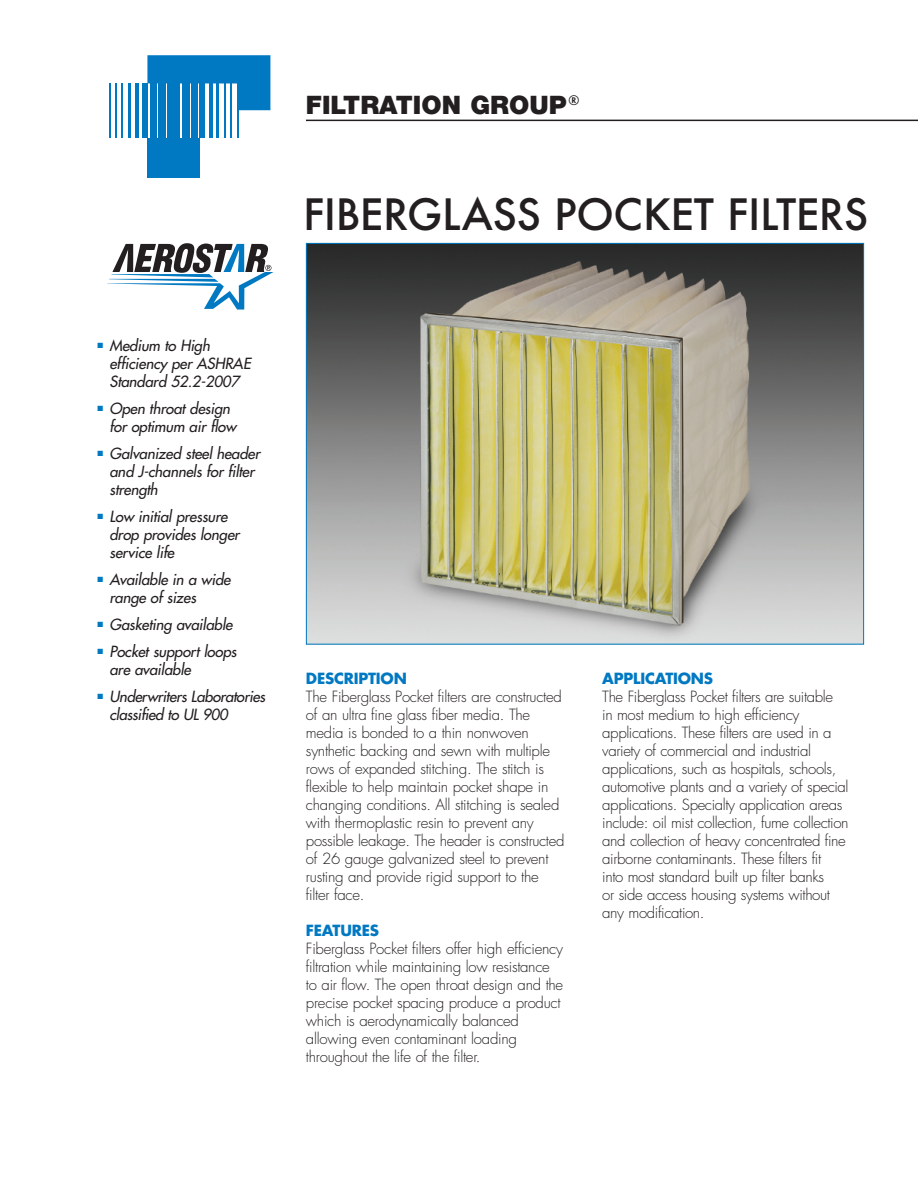
<style>
.page{position:relative;width:918px;height:1188px;background:#fff}
.page>*{position:absolute;margin:0;border:0;box-sizing:border-box;transform-origin:0 0}
.t1{font:500 42px "Futura";letter-spacing:-.015em;color:#231f20}
.t2{font:900 25.5px "Helvetica Neue";color:#231f20}
.t3{font:300 15px/18px "Futura";letter-spacing:-.02em;color:#231f20}
.t4{font:italic 15px/18px "Futura";letter-spacing:-.01em;color:#231f20}
.t5{font:700 15px "Futura";letter-spacing:-.015em;color:#0079c2}
</style>
<div class="page">
<div style="left:147px;top:138px;width:53px;height:39px;background:#0079c2"></div>
<svg style="left:147px;top:55px;width:123px;height:55px;background:#278dcb"></svg>
<hr style="left:109px;top:83px;width:1px;height:55px;background:#0079c2">
<hr style="left:115px;top:83px;width:2px;height:55px;background:#0079c2">
<hr style="left:122px;top:83px;width:1px;height:55px;background:#0079c2">
<hr style="left:128px;top:83px;width:3px;height:55px;background:#0079c2">
<hr style="left:135px;top:83px;width:4px;height:55px;background:#0079c2">
<div style="left:142px;top:83px;width:5px;height:55px;background:#0079c2"></div>
<div style="left:150px;top:83px;width:6px;height:56px;background:#0079c2"></div>
<div style="left:158px;top:81px;width:8px;height:58px;background:#0079c2"></div>
<hr style="left:237px;top:83px;width:1px;height:55px;background:#0079c2">
<hr style="left:231px;top:83px;width:1px;height:55px;background:#0079c2">
<hr style="left:224px;top:83px;width:1px;height:55px;background:#0079c2">
<hr style="left:216px;top:83px;width:3px;height:55px;background:#0079c2">
<hr style="left:209px;top:83px;width:4px;height:55px;background:#0079c2">
<div style="left:200px;top:83px;width:5px;height:55px;background:#0079c2"></div>
<div style="left:191px;top:83px;width:6px;height:55px;background:#0079c2"></div>
<div style="left:182px;top:83px;width:7px;height:55px;background:#0079c2"></div>
<div style="left:167px;top:83px;width:13px;height:55px;background:#0079c2"></div>
<hr style="left:306px;top:120px;width:612px;height:1px;background:#231f20">
<img style="left:308px;top:245px;width:554px;height:398px">
<svg style="left:107px;top:243px;width:167px;height:67px"></svg>
<h2 class="t2" style="left:306px;top:96px;width:275px">FILTRATION GROUP<sup>®</sup></h2>
<h1 class="t1" style="left:303px;top:191px;width:567px">FIBERGLASS POCKET FILTERS</h1>
<p class="t4" style="left:110px;top:338px;width:143px;text-indent:-12px"><sup>■</sup> Medium to High efficiency per ASHRAE<br>Standard 52.2-2007</p>
<p class="t4" style="left:110px;top:401px;width:128px;text-indent:-12px"><sup>■</sup> Open throat design for optimum air flow</p>
<p class="t4" style="left:110px;top:446px;width:152px;text-indent:-12px"><sup>■</sup> Galvanized steel header and J-channels for filter strength</p>
<p class="t4" style="left:110px;top:509px;width:131px;text-indent:-12px"><sup>■</sup> Low initial pressure drop provides longer service life</p>
<p class="t4" style="left:110px;top:572px;width:123px;text-indent:-12px"><sup>■</sup> Available in a wide range of sizes</p>
<p class="t4" style="left:98px;top:617px;width:137px"><sup>■</sup> Gasketing available</p>
<p class="t4" style="left:110px;top:644px;width:129px;text-indent:-12px"><sup>■</sup> Pocket support loops are available</p>
<p class="t4" style="left:110px;top:689px;width:157px;text-indent:-12px"><sup>■</sup> Underwriters Laboratories classified to UL 900</p>
<p class="t5" style="left:306px;top:671px;width:102px">DESCRIPTION</p>
<p class="t3" style="left:306px;top:688px;width:260px">The Fiberglass Pocket filters are constructed of an ultra fine glass fiber media. The media is bonded to a thin nonwoven synthetic backing and sewn with multiple rows of expanded stitching. The stitch is flexible to help maintain pocket shape in changing conditions. All stitching is sealed with thermoplastic resin to prevent any possible leakage. The header is constructed of 26 gauge galvanized steel to prevent rusting and provide rigid support to the filter face.</p>
<p class="t5" style="left:306px;top:924px;width:75px">FEATURES</p>
<p class="t3" style="left:306px;top:941px;width:259px">Fiberglass Pocket filters offer high efficiency filtration while maintaining low resistance to air flow. The open throat design and the precise pocket spacing produce a product which is aerodynamically balanced allowing even contaminant loading throughout the life of the filter.</p>
<p class="t5" style="left:602px;top:671px;width:112px">APPLICATIONS</p>
<p class="t3" style="left:602px;top:688px;width:248px">The Fiberglass Pocket filters are suitable<br>in most medium to high efficiency applications. These filters are used in a variety of commercial and industrial applications, such as hospitals, schools, automotive plants and a variety of special applications. Specialty application areas include: oil mist collection, fume collection and collection of heavy concentrated fine airborne contaminants. These filters fit<br>into most standard built up filter banks<br>or side access housing systems without any modification.</p>
</div>
